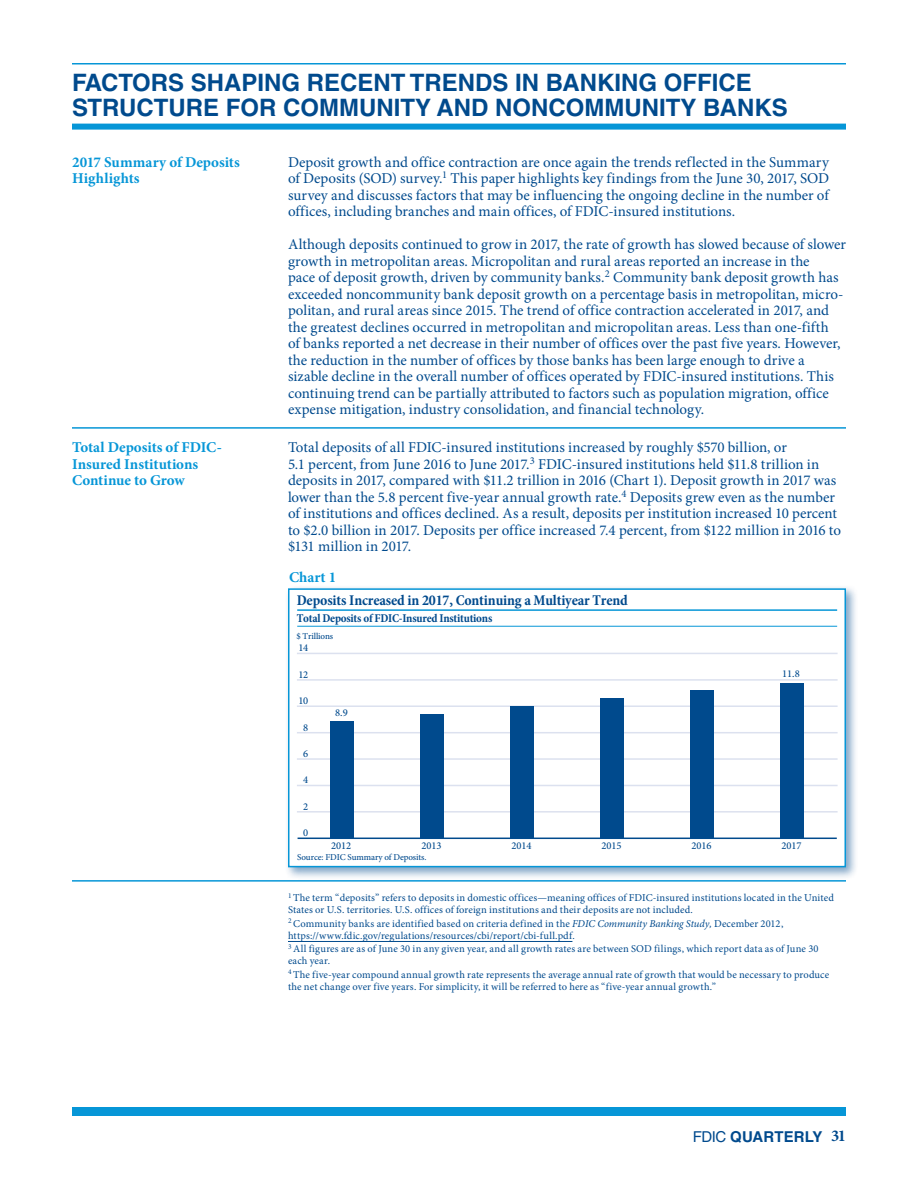
<style>
.page{position:relative;width:918px;height:1188px;background:#fff}
.page>*{position:absolute;margin:0;border:0;box-sizing:border-box;transform-origin:0 0}
.t1{font:700 24px/25.5px "Helvetica LT Std";color:#004a8d}
.Body_no_rule{font:15px/16.5px "Minion Pro";color:#004a8d}
.Head_B{font:700 15px/16.5px "Minion Pro";color:#0696d7}
.t2{font:700 condensed 15px "Minion Pro";letter-spacing:-.01em;color:#004a8d}
.t3{font:700 15px "Helvetica LT Std";letter-spacing:.005em;color:#004a8d}
.t4{font:700 condensed 12px "Minion Pro";letter-spacing:-.02em;color:#004a8d}
.Footnote_2016_next{font:10.5px/12px "Minion Pro";letter-spacing:.015em;color:#004a8d}
.t5{font:500 10.5px "Minion Pro";color:#004a8d}
.t6{font:500 9px "Minion Pro";letter-spacing:-.01em;color:#004a8d}
.s1{font-style:italic}
.s2{font-weight:400}
.s3{font-family:"Minion Pro";font-size:16.5px}
</style>
<div class="page">
<hr style="left:72px;top:63px;width:774px;height:1px;background:#0696d7">
<div style="left:72px;top:1107px;width:774px;height:9px;background:#0696d7"></div>
<div style="left:72px;top:124px;width:774px;height:6px;background:#0696d7"></div>
<hr style="left:288px;top:427px;width:558px;height:2px;background:#0696d7">
<hr style="left:72px;top:427px;width:216px;height:2px;background:#0696d7">
<hr style="left:288px;top:880px;width:558px;height:2px;background:#0696d7">
<hr style="left:72px;top:880px;width:216px;height:2px;background:#0696d7">
<div style="left:284px;top:585px;width:575px;height:295px;background:#004a8d;opacity:.5"></div>
<div style="left:289px;top:589px;width:556px;height:278px;background:#fff"></div>
<hr style="left:298px;top:811px;width:539px;height:2px;background:#dce1ef">
<hr style="left:298px;top:785px;width:539px;height:1px;background:#dce1ef">
<hr style="left:298px;top:758px;width:539px;height:2px;background:#dce1ef">
<hr style="left:298px;top:732px;width:539px;height:1px;background:#dce1ef">
<hr style="left:298px;top:705px;width:539px;height:2px;background:#dce1ef">
<hr style="left:298px;top:679px;width:539px;height:2px;background:#dce1ef">
<hr style="left:298px;top:653px;width:539px;height:1px;background:#dce1ef">
<hr style="left:298px;top:838px;width:539px;height:1px;background:#004a8d">
<hr style="left:297px;top:609px;width:540px;height:2px;background:#0696d7">
<hr style="left:297px;top:626px;width:540px;height:1px;background:#0696d7">
<div style="left:330px;top:721px;width:24px;height:118px;background:#004a8d"></div>
<div style="left:420px;top:714px;width:24px;height:125px;background:#004a8d"></div>
<div style="left:510px;top:706px;width:24px;height:133px;background:#004a8d"></div>
<div style="left:600px;top:698px;width:24px;height:141px;background:#004a8d"></div>
<div style="left:690px;top:690px;width:24px;height:149px;background:#004a8d"></div>
<div style="left:780px;top:683px;width:24px;height:156px;background:#004a8d"></div>
<div style="left:288px;top:588px;width:558px;height:279px;border:2px solid #0696d7"></div>
<hr style="left:288px;top:941px;width:284px;height:1px;background:#004a8d">
<p class="t1" style="left:72px;top:69px;width:717px">FACTORS SHAPING RECENT TRENDS IN BANKING OFFICE<br>STRUCTURE FOR COMMUNITY AND NONCOMMUNITY BANKS</p>
<p class="Head_B" style="left:72px;top:154px;width:169px">2017 Summary of Deposits<br>Highlights</p>
<p class="Body_no_rule" style="left:288px;top:154px;width:543px;text-align:justify">Deposit growth and office contraction are once again the trends reflected in the Summary of Deposits (SOD) survey.<sup>1</sup> This paper highlights key findings from the June 30, 2017, SOD survey and discusses factors that may be influencing the ongoing decline in the number of offices, including branches and main offices, of FDIC-insured institutions.</p>
<p class="Body_no_rule" style="left:288px;top:236px;width:559px">Although deposits continued to grow in 2017, the rate of growth has slowed because of slower growth in metropolitan areas. Micropolitan and rural areas reported an increase in the<br>pace of deposit growth, driven by community banks.<sup>2</sup> Community bank deposit growth has exceeded noncommunity bank deposit growth on a percentage basis in metropolitan, micro&shy;politan, and rural areas since 2015. The trend of office contraction accelerated in 2017, and the greatest declines occurred in metropolitan and micropolitan areas. Less than one-fifth<br>of banks reported a net decrease in their number of offices over the past five years. However, the reduction in the number of offices by those banks has been large enough to drive a sizable decline in the overall number of offices operated by FDIC-insured institutions. This continuing trend can be partially attributed to factors such as population migration, office expense mitigation, industry consolidation, and financial technology.</p>
<p class="Head_B" style="left:72px;top:439px;width:151px">Total Deposits of FDIC-<br>Insured Institutions<br>Continue to Grow</p>
<p class="Body_no_rule" style="left:288px;top:439px;width:555px">Total deposits of all FDIC-insured institutions increased by roughly $570 billion, or<br>5.1 percent, from June 2016 to June 2017.<sup>3</sup> FDIC-insured institutions held $11.8 trillion in deposits in 2017, compared with $11.2 trillion in 2016 (Chart 1). Deposit growth in 2017 was lower than the 5.8 percent five-year annual growth rate.<sup>4</sup> Deposits grew even as the number of institutions and offices declined. As a result, deposits per institution increased 10 percent to $2.0 billion in 2017. Deposits per office increased 7.4 percent, from $122 million in 2016 to $131 million in 2017.</p>
<p class="Head_B" style="left:289px;top:568px;width:49px">Chart 1</p>
<p class="t2" style="left:297px;top:590px;width:333px">Deposits Increased in 2017, Continuing a Multiyear Trend</p>
<p class="t4" style="left:297px;top:610px;width:197px">Total Deposits of FDIC-Insured Institutions</p>
<p class="t6" style="left:296px;top:630px;width:38px">$ Trillions</p>
<p class="t5" style="left:298px;top:641px;width:11px">14</p>
<p class="t5" style="left:298px;top:667px;width:11px">12</p>
<p class="t5" style="left:298px;top:694px;width:11px">10</p>
<p class="t5" style="left:303px;top:720px;width:7px">8</p>
<p class="t5" style="left:303px;top:747px;width:7px">6</p>
<p class="t5" style="left:303px;top:773px;width:7px">4</p>
<p class="t5" style="left:303px;top:799px;width:7px">2</p>
<p class="t5" style="left:303px;top:826px;width:7px">0</p>
<p class="t5" style="left:335px;top:706px;width:14px">8.9</p>
<p class="t5" style="left:782px;top:666px;width:19px">11.8</p>
<p class="t5" style="left:331px;top:839px;width:22px">2012</p>
<p class="t5" style="left:421px;top:839px;width:22px">2013</p>
<p class="t5" style="left:511px;top:839px;width:22px">2014</p>
<p class="t5" style="left:601px;top:839px;width:22px">2015</p>
<p class="t5" style="left:691px;top:839px;width:22px">2016</p>
<p class="t5" style="left:781px;top:839px;width:22px">2017</p>
<p class="t6" style="left:297px;top:851px;width:131px">Source: FDIC Summary of Deposits.</p>
<p class="Footnote_2016_next" style="left:288px;top:892px;width:547px"><sup>1</sup> The term “deposits” refers to deposits in domestic offices—meaning offices of FDIC-insured institutions located in the United<br>States or U.S. territories. U.S. offices of foreign institutions and their deposits are not included.</p>
<p class="Footnote_2016_next" style="left:288px;top:917px;width:497px"><sup>2</sup> Community banks are identified based on criteria defined in the <span class="s1">FDIC Community Banking Study,</span> December 2012, https://www.fdic.gov/regulations/resources/cbi/report/cbi-full.pdf.</p>
<p class="Footnote_2016_next" style="left:288px;top:943px;width:532px"><sup>3</sup> All figures are as of June 30 in any given year, and all growth rates are between SOD filings, which report data as of June 30 each year.</p>
<p class="Footnote_2016_next" style="left:288px;top:968px;width:543px"><sup>4</sup> The five-year compound annual growth rate represents the average annual rate of growth that would be necessary to produce the net change over five years. For simplicity, it will be referred to here as “five-year annual growth.”</p>
<p class="t3" style="left:693px;top:1127px;width:155px"><span class="s2">FDIC</span> QUARTERLY <span class="s3">31</span></p>
</div>
